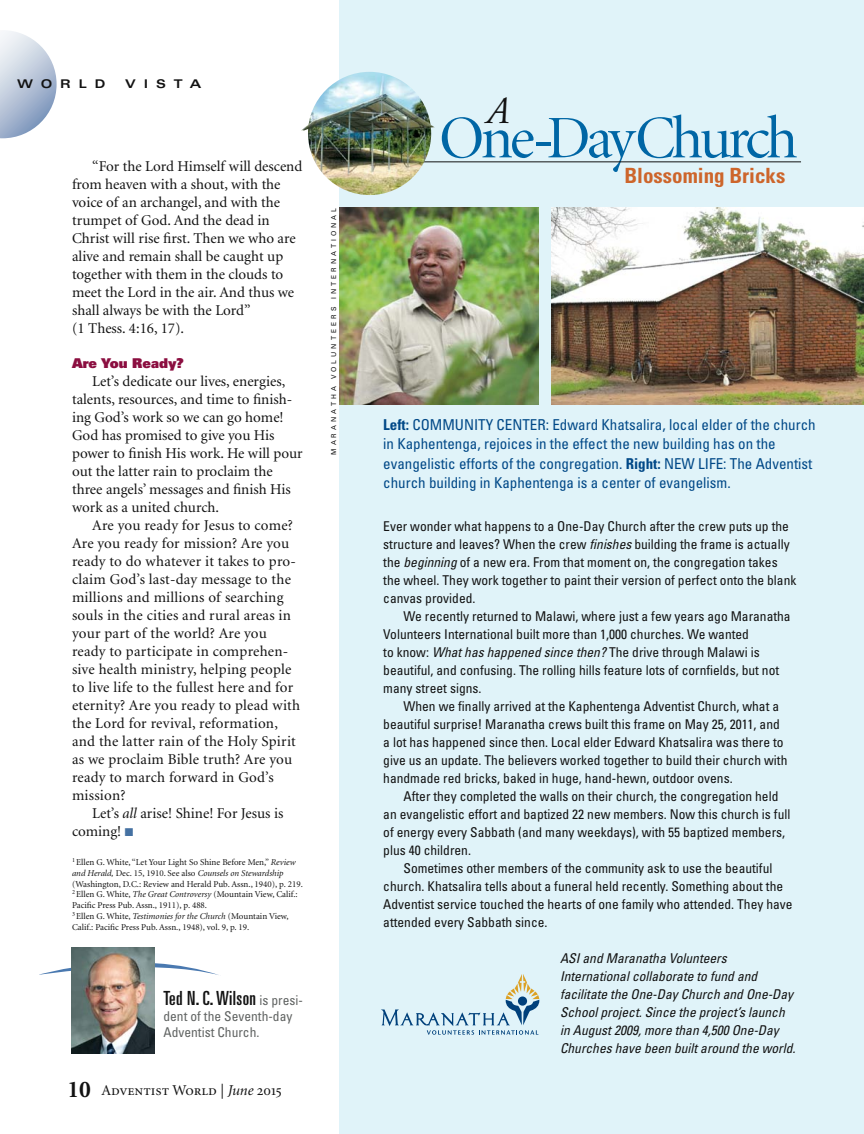
<style>
.page{position:relative;width:864px;height:1134px;background:#fff}
.page>*{position:absolute;margin:0;border:0;box-sizing:border-box;transform-origin:0 0}
.t1{font:60.45px "Minion Display";letter-spacing:-.06em;color:#0066a5}
.t2{font:italic 38.25px "Adobe Garamond";color:#121212}
.t3{font:700 condensed 21px "Univers";color:#cd652b}
.t4{font:ultra-condensed 19.5px "Univers";letter-spacing:.02em;color:#121212}
.t5{font:15px/18px "Minion";letter-spacing:.005em;color:#121212}
.t6{font:condensed 15px/19.5px "Univers";color:#004887}
.t7{font:15px "Minion Regular SC";color:#121212}
.t8{font:condensed 13.5px/18px "Univers";color:#121212}
.t9{font:italic condensed 13.5px/18px "Univers";color:#121212}
.t10{font:condensed 13.5px/16.2px "Univers";color:#606362}
.t11{font:900 13.5px "Univers";color:#8b0e40}
.t12{font:700 expanded 12px "Univers";letter-spacing:.66em;color:#121212}
.t13{font:9px/10.8px "Minion";color:#121212}
.t14{font:6.75px "Univers";letter-spacing:.45em;color:#121212}
.s1{font-style:italic}
.s2{color:#4571a2}
.s3{font-stretch:condensed;font-size:13.5px;color:#606362}
.s4{font-family:"Minion";font-weight:700;font-size:24px}
.s5{font-family:"Minion";font-style:italic}
.s6{font-weight:700}
</style>
<div class="page">
<svg style="left:0;top:31px;width:57px;height:107px"></svg>
<div style="left:339px;top:0;width:525px;height:1134px;background:#e0f3f9"></div>
<hr style="left:407px;top:162px;width:394px;height:1px;background:#121212">
<svg style="left:39px;top:947px;width:180px;height:29px"></svg>
<img style="left:72px;top:947px;width:83px;height:106px">
<img style="left:308px;top:72px;width:123px;height:123px;border-radius:62px">
<img style="left:301px;top:97px;width:134px;height:34px">
<img style="left:339px;top:208px;width:200px;height:197px">
<img style="left:551px;top:208px;width:313px;height:197px">
<svg style="left:381px;top:974px;width:158px;height:61px"></svg>
<p class="t12" style="left:17px;top:77px;width:90px">WORLD</p>
<p class="t12" style="left:125px;top:77px;width:78px">VISTA</p>
<p class="t5" style="left:72px;top:158px;width:232px;text-indent:20px">“For the Lord Himself will descend from heaven with a shout, with the voice of an archangel, and with the trumpet of God. And the dead in<br>Christ will rise first. Then we who are alive and remain shall be caught up together with them in the clouds to meet the Lord in the air. And thus we shall always be with the Lord”<br>(1 Thess. 4:16, 17).</p>
<p class="t11" style="left:72px;top:355px;width:113px">Are You Ready?</p>
<p class="t5" style="left:72px;top:373px;width:232px;text-indent:20px">Let’s dedicate our lives, energies, talents, resources, and time to finish&shy;ing God’s work so we can go home!<br>God has promised to give you His power to finish His work. He will pour out the latter rain to proclaim the three angels’ messages and finish His work as a united church.</p>
<p class="t5" style="left:72px;top:517px;width:230px;text-indent:20px">Are you ready for Jesus to come?<br>Are you ready for mission? Are you ready to do whatever it takes to pro&shy;claim God’s last-day message to the millions and millions of searching souls in the cities and rural areas in your part of the world? Are you ready to participate in comprehen&shy;sive health ministry, helping people to live life to the fullest here and for eternity? Are you ready to plead with the Lord for revival, reformation, and the latter rain of the Holy Spirit as we proclaim Bible truth? Are you ready to march forward in God’s mission?</p>
<p class="t5" style="left:72px;top:805px;width:213px;text-indent:20px">Let’s <span class="s1">all</span> arise! Shine! For Jesus is coming! <span class="s2">■</span></p>
<p class="t13" style="left:72px;top:857px;width:232px"><sup>1</sup> Ellen G. White, “Let Your Light So Shine Before Men,” <span class="s1">Review and Herald,</span> Dec. 15, 1910. See also <span class="s1">Counsels on Stewardship </span>(Washington, D.C.: Review and Herald Pub. Assn., 1940), p. 219.<br><sup>2</sup> Ellen G. White, <span class="s1">The Great Controversy</span> (Mountain View, Calif.:<br>Pacific Press Pub. Assn., 1911), p. 488.<br><sup>3</sup> Ellen G. White, <span class="s1">Testimonies for the Church</span> (Mountain View, Calif.: Pacific Press Pub. Assn., 1948), vol. 9, p. 19.</p>
<h3 class="t4" style="left:163px;top:987px;width:141px">Ted N. C. Wilson <span class="s3">is presi-</span></h3>
<p class="t10" style="left:163px;top:1008px;width:130px">dent of the Seventh-day<br>Adventist Church.</p>
<p class="t7" style="left:68px;top:1083px;width:216px"><span class="s4">10</span> Adventist World | <span class="s5">June</span> 2015</p>
<p class="t14" style="left:330px;top:455px;width:248px;rotate:-90deg">Mara natha Volu nteers I nternationa l</p>
<h2 class="t2" style="left:487px;top:91px;width:24px">A</h2>
<h1 class="t1" style="left:439px;top:109px;width:360px">One -Day Church</h1>
<h3 class="t3" style="left:624px;top:163px;width:162px">Blossoming Bricks</h3>
<p class="t6" style="left:383px;top:414px;width:434px"><span class="s6">Left:</span> COMMUNITY CENTER: Edward Khatsalira, local elder of the church in Kaphentenga, rejoices in the effect the new building has on the evangelistic efforts of the congregation. <span class="s6">Right:</span> NEW LIFE: The Adventist church building in Kaphentenga is a center of evangelism.</p>
<p class="t8" style="left:383px;top:517px;width:415px">Ever wonder what happens to a One-Day Church after the crew puts up the structure and leaves? When the crew <span class="s1">finishes</span> building the frame is actually the <span class="s1">beginning</span> of a new era. From that moment on, the congregation takes the wheel. They work together to paint their version of perfect onto the blank canvas provided.</p>
<p class="t8" style="left:383px;top:607px;width:409px;text-indent:20px">We recently returned to Malawi, where just a few years ago Maranatha Volunteers International built more than 1,000 churches. We wanted<br>to know: <span class="s1">What has happened since then?</span> The drive through Malawi is beautiful, and confusing. The rolling hills feature lots of cornfields, but not many street signs.</p>
<p class="t8" style="left:383px;top:697px;width:406px;text-indent:20px">When we finally arrived at the Kaphentenga Adventist Church, what a beautiful surprise! Maranatha crews built this frame on May 25, 2011, and a lot has happened since then. Local elder Edward Khatsalira was there to give us an update. The believers worked together to build their church with handmade red bricks, baked in huge, hand-hewn, outdoor ovens.</p>
<p class="t8" style="left:383px;top:787px;width:409px;text-indent:20px">After they completed the walls on their church, the congregation held an evangelistic effort and baptized 22 new members. Now this church is full of energy every Sabbath (and many weekdays), with 55 baptized members, plus 40 children.</p>
<p class="t8" style="left:383px;top:859px;width:411px;text-indent:20px">Sometimes other members of the community ask to use the beautiful church. Khatsalira tells about a funeral held recently. Something about the Adventist service touched the hearts of one family who attended. They have attended every Sabbath since.</p>
<p class="t9" style="left:560px;top:949px;width:237px">ASI and Maranatha Volunteers International collaborate to fund and facilitate the One-Day Church and One-Day School project. Since the project’s launch in August 2009, more than 4,500 One-Day Churches have been built around the world.</p>
</div>
